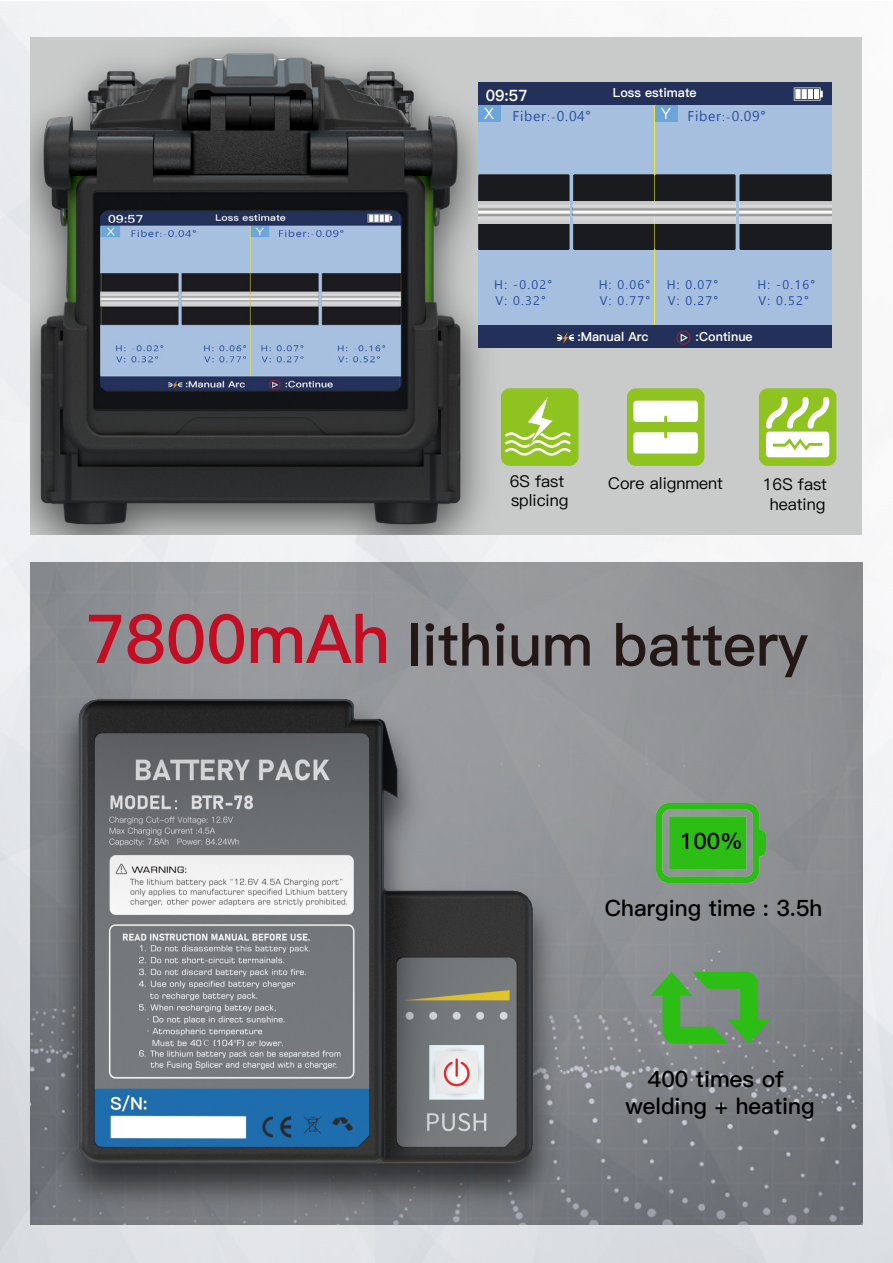
<style>
.page{position:relative;width:893px;height:1263px;background:#fff}
.page>*{position:absolute;margin:0;border:0;box-sizing:border-box;transform-origin:0 0}
.t1{font:58.5px "Ping Fang SC Bold";color:#231815}
.t2{font:22.5px/27px "Ping Fang SC Bold";color:#000;text-align:center}
.t3{font:16.35px/19.5px "Ping Fang SC Medium";letter-spacing:-.005em;color:#000}
.t4{font:15.6px "Ping Fang SC Heavy";color:#fff}
.t5{font:15.6px "Ping Fang SC Medium";color:#fff}
.t6{font:300 14.1px "Adobe Song Std";color:#284d9f}
.t7{font:12.6px "Ping Fang SC Heavy";color:#fff}
.s1{font-size:67.5px;color:#c30d23}
</style>
<div class="page">
<img style="left:0;top:1px;width:893px;height:1262px">
<img style="left:31px;top:37px;width:831px;height:498px">
<div style="left:501px;top:388px;width:77px;height:78px;background:#8fc31f;border-radius:9px"></div>
<svg style="left:505px;top:397px;width:66px;height:59px"></svg>
<div style="left:759px;top:388px;width:77px;height:78px;background:#8fc31f;border-radius:9px"></div>
<svg style="left:766px;top:397px;width:63px;height:60px"></svg>
<div style="left:627px;top:388px;width:77px;height:78px;background:#8fc31f;border-radius:9px"></div>
<svg style="left:633px;top:401px;width:65px;height:21px"></svg>
<svg style="left:633px;top:432px;width:65px;height:21px"></svg>
<img style="left:0;top:575px;width:605px;height:688px">
<img style="left:657px;top:804px;width:109px;height:78px">
<svg style="left:650px;top:972px;width:120px;height:72px"></svg>
<div style="left:478px;top:83px;width:354px;height:264px;background:#a7bfdf"></div>
<hr style="left:654px;top:105px;width:1px;height:224px;background:#eee93a">
<div style="left:478px;top:83px;width:354px;height:22px;background:#23305a"></div>
<div style="left:478px;top:325px;width:354px;height:22px;background:#23305a"></div>
<svg style="left:557px;top:332px;width:17px;height:12px"></svg>
<svg style="left:676px;top:331px;width:14px;height:14px"></svg>
<svg style="left:794px;top:88px;width:29px;height:13px"></svg>
<div style="left:795px;top:89px;width:6px;height:10px;background:#fff"></div>
<div style="left:802px;top:89px;width:5px;height:10px;background:#fff"></div>
<div style="left:808px;top:89px;width:5px;height:10px;background:#fff"></div>
<div style="left:814px;top:89px;width:5px;height:10px;background:#fff"></div>
<div style="left:739px;top:174px;width:93px;height:76px;background:#191b1e;border-radius:2px"></div>
<div style="left:478px;top:174px;width:92px;height:76px;background:#191b1e;border-radius:2px"></div>
<div style="left:573px;top:174px;width:81px;height:76px;background:#191b1e;border-radius:2px"></div>
<div style="left:655px;top:174px;width:81px;height:76px;background:#191b1e;border-radius:2px"></div>
<div style="left:655px;top:201px;width:81px;height:22px;background:#d0d0d1"></div>
<div style="left:739px;top:201px;width:93px;height:22px;background:#d0d0d1"></div>
<div style="left:478px;top:201px;width:92px;height:22px;background:#d0d0d1"></div>
<div style="left:573px;top:201px;width:81px;height:22px;background:#d0d0d1"></div>
<div style="left:478px;top:105px;width:22px;height:17px;background:#68a4d9"></div>
<div style="left:655px;top:105px;width:22px;height:17px;background:#68a4d9"></div>
<svg style="left:478px;top:206px;width:92px;height:5px"></svg>
<svg style="left:478px;top:214px;width:92px;height:4px"></svg>
<svg style="left:573px;top:206px;width:81px;height:5px"></svg>
<svg style="left:573px;top:214px;width:81px;height:4px"></svg>
<svg style="left:655px;top:206px;width:81px;height:5px"></svg>
<svg style="left:655px;top:214px;width:81px;height:4px"></svg>
<svg style="left:739px;top:206px;width:93px;height:5px"></svg>
<svg style="left:739px;top:214px;width:93px;height:4px"></svg>
<hr style="left:478px;top:211px;width:92px;height:2px;background:#fff">
<hr style="left:739px;top:211px;width:93px;height:2px;background:#fff">
<hr style="left:655px;top:211px;width:81px;height:2px;background:#fff">
<hr style="left:573px;top:211px;width:81px;height:2px;background:#fff">
<p class="t4" style="left:486px;top:86px;width:43px">09:57</p>
<p class="t7" style="left:613px;top:85px;width:85px">Loss estimate</p>
<p class="t5" style="left:484px;top:104px;width:11px">X</p>
<p class="t5" style="left:661px;top:104px;width:12px">Y</p>
<p class="t6" style="left:547px;top:108px;width:11px">:-</p>
<p class="t6" style="left:722px;top:108px;width:11px">:-</p>
<p class="t7" style="left:577px;top:329px;width:73px">:Manual Arc</p>
<p class="t7" style="left:696px;top:329px;width:59px">:Continue</p>
<p class="t3" style="left:510px;top:471px;width:60px">6S fast splicing</p>
<p class="t3" style="left:763px;top:475px;width:66px;text-align:center">16S fast heating</p>
<p class="t3" style="left:608px;top:473px;width:116px">Core alignment</p>
<h1 class="t1" style="left:85px;top:610px;width:725px"><span class="s1">7800mAh</span> lithium battery</h1>
<p class="t2" style="left:680px;top:828px;width:64px">100%</p>
<p class="t2" style="left:605px;top:895px;width:219px">Charging time : 3.5h</p>
<p class="t2" style="left:625px;top:1066px;width:191px">400 times of welding + heating</p>
</div>
